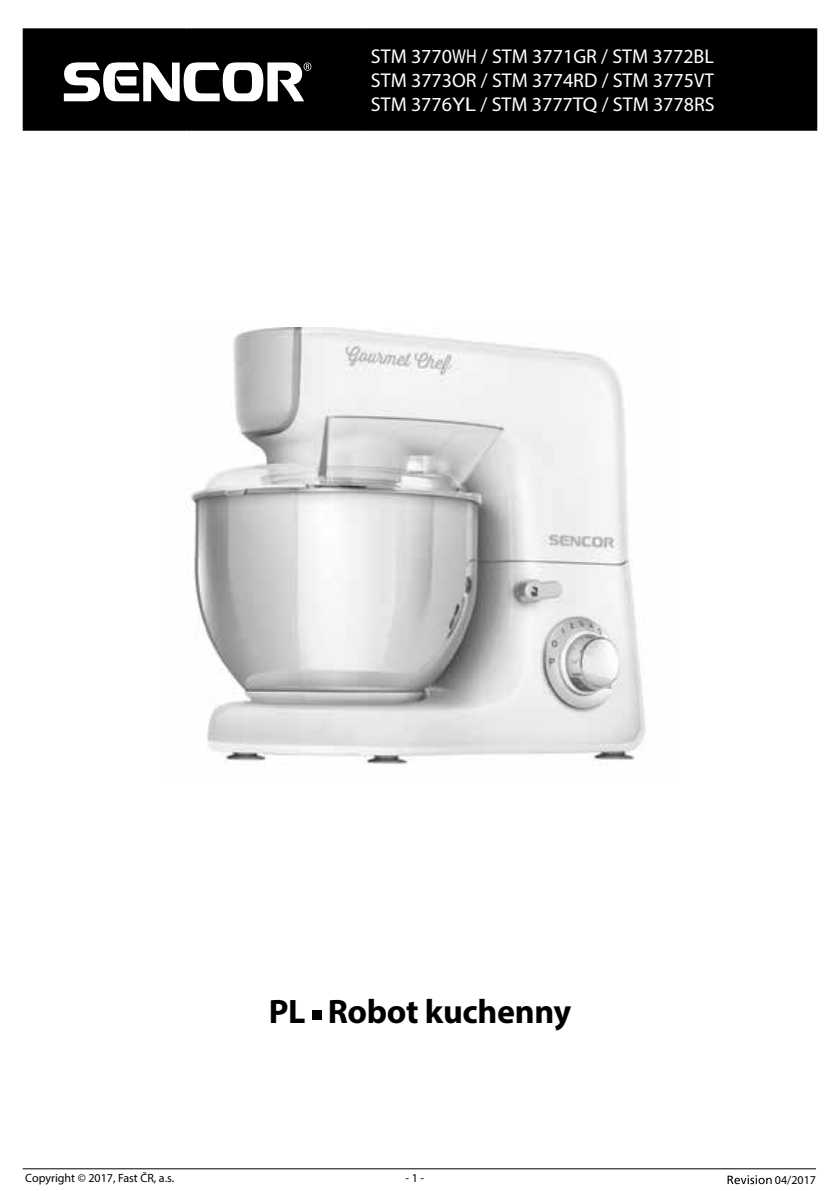
<style>
.page{position:relative;width:840px;height:1191px;background:#fff}
.page>*{position:absolute;margin:0;border:0;box-sizing:border-box;transform-origin:0 0}
.t1{font:700 34px "Myriad Pro";letter-spacing:-.01em;color:#000}
.t2{font:20px/24px "Myriad Pro";color:#fff;text-align:justify}
.t3{font:12px "Myriad Pro";color:#000}
</style>
<div class="page">
<svg style="left:727px;top:1175px;width:44px;height:9px"></svg>
<hr style="left:23px;top:1168px;width:792px;height:1px;background:#000">
<img style="left:190px;top:327px;width:456px;height:438px">
<div style="left:312px;top:1010px;width:9px;height:9px;background:#000"></div>
<div style="left:25px;top:30px;width:789px;height:99px;background:#000"></div>
<hr style="left:23px;top:28px;width:163px;height:2px;background:#000">
<hr style="left:23px;top:30px;width:2px;height:99px;background:#000">
<hr style="left:186px;top:28px;width:176px;height:2px;background:#000">
<hr style="left:185px;top:30px;width:2px;height:99px;background:#000">
<hr style="left:362px;top:28px;width:454px;height:2px;background:#000">
<hr style="left:361px;top:30px;width:2px;height:99px;background:#000">
<hr style="left:814px;top:30px;width:2px;height:99px;background:#000">
<hr style="left:23px;top:129px;width:163px;height:2px;background:#000">
<hr style="left:186px;top:129px;width:176px;height:2px;background:#000">
<hr style="left:362px;top:129px;width:454px;height:2px;background:#000">
<svg style="left:63px;top:62px;width:248px;height:40px"></svg>
<p class="t2" style="left:370px;top:44px;width:345px">STM 3770WH / STM 3771GR / STM 3772BL STM 3773OR / STM 3774RD / STM 3775VT STM 3776YL / STM 3777TQ / STM 3778RS</p>
<h1 class="t1" style="left:269px;top:989px;width:303px">PL Robot kuchenny</h1>
<p class="t3" style="left:25px;top:1170px;width:150px">Copyright © 2017, Fast ČR, a.s.</p>
<p class="t3" style="left:405px;top:1170px;width:20px">- 1 -</p>
<p class="t3" style="left:774px;top:1172px;width:43px">04/2017</p>
</div>
